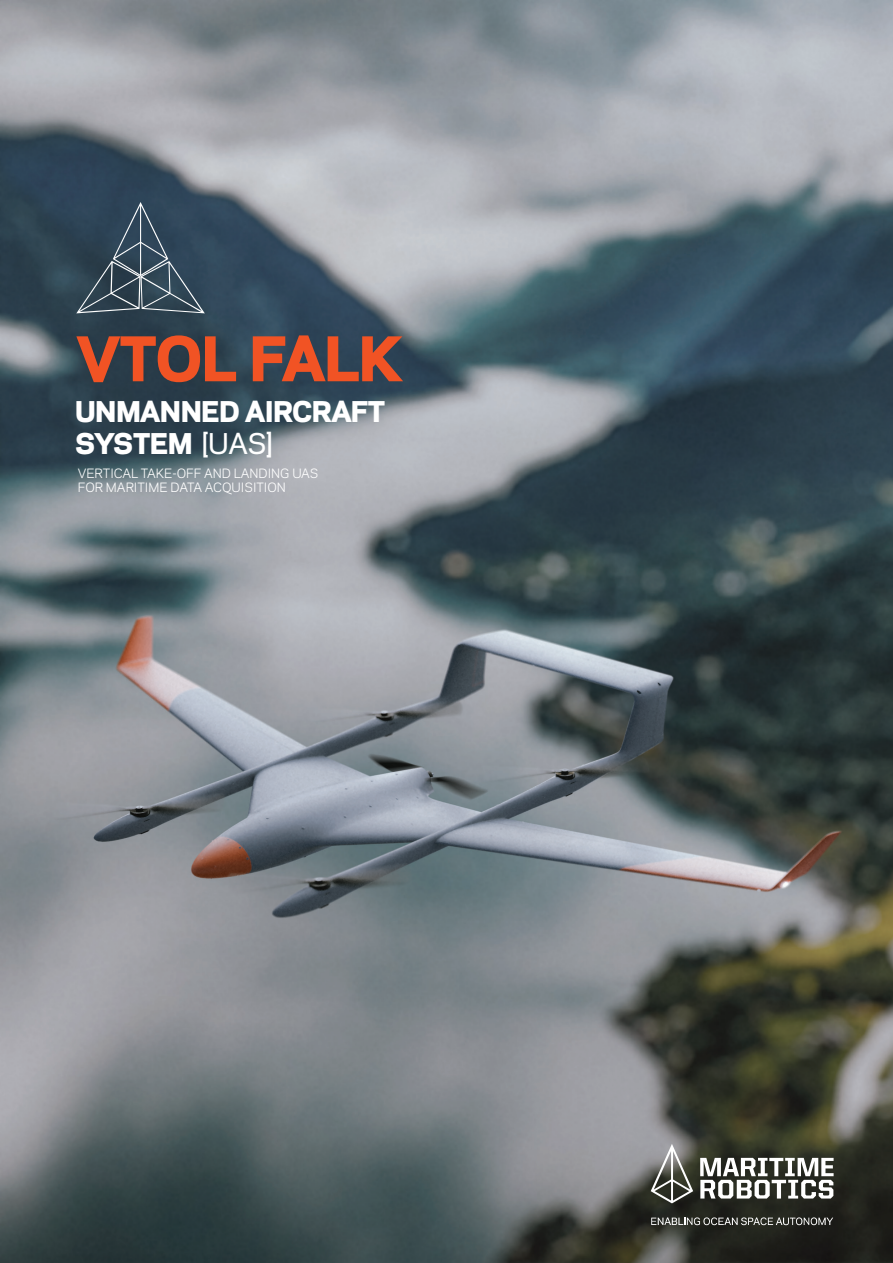
<style>
.page{position:relative;width:893px;height:1263px;background:#fff}
.page>*{position:absolute;margin:0;border:0;box-sizing:border-box;transform-origin:0 0}
.t1{font:800 57.6px "Galaxie Polaris";letter-spacing:-.005em;color:#f15324}
.t2{font:800 26.85px/32.4px "Galaxie Polaris";color:#fff}
.t3{font:12px/14.4px "Galaxie Polaris";letter-spacing:-.01em;color:#fff}
.s1{font-weight:500}
</style>
<div class="page">
<img style="left:0;top:0;width:893px;height:1263px">
<svg style="left:76px;top:202px;width:129px;height:111px;background:#3c5060"></svg>
<svg style="left:700px;top:1158px;width:134px;height:40px"></svg>
<svg style="left:651px;top:1144px;width:42px;height:59px;background:#757671"></svg>
<svg style="left:651px;top:1217px;width:182px;height:8px"></svg>
<h1 class="t1" style="left:77px;top:316px;width:327px">VTOL FALK</h1>
<h2 class="t2" style="left:76px;top:394px;width:311px">UNMANNED AIRCRAFT<br>SYSTEM <span class="s1">[UAS]</span></h2>
<p class="t3" style="left:78px;top:465px;width:242px">VERTICAL TAKE-OFF AND LANDING UAS<br>FOR MARITIME DATA ACQUISITION</p>
</div>
